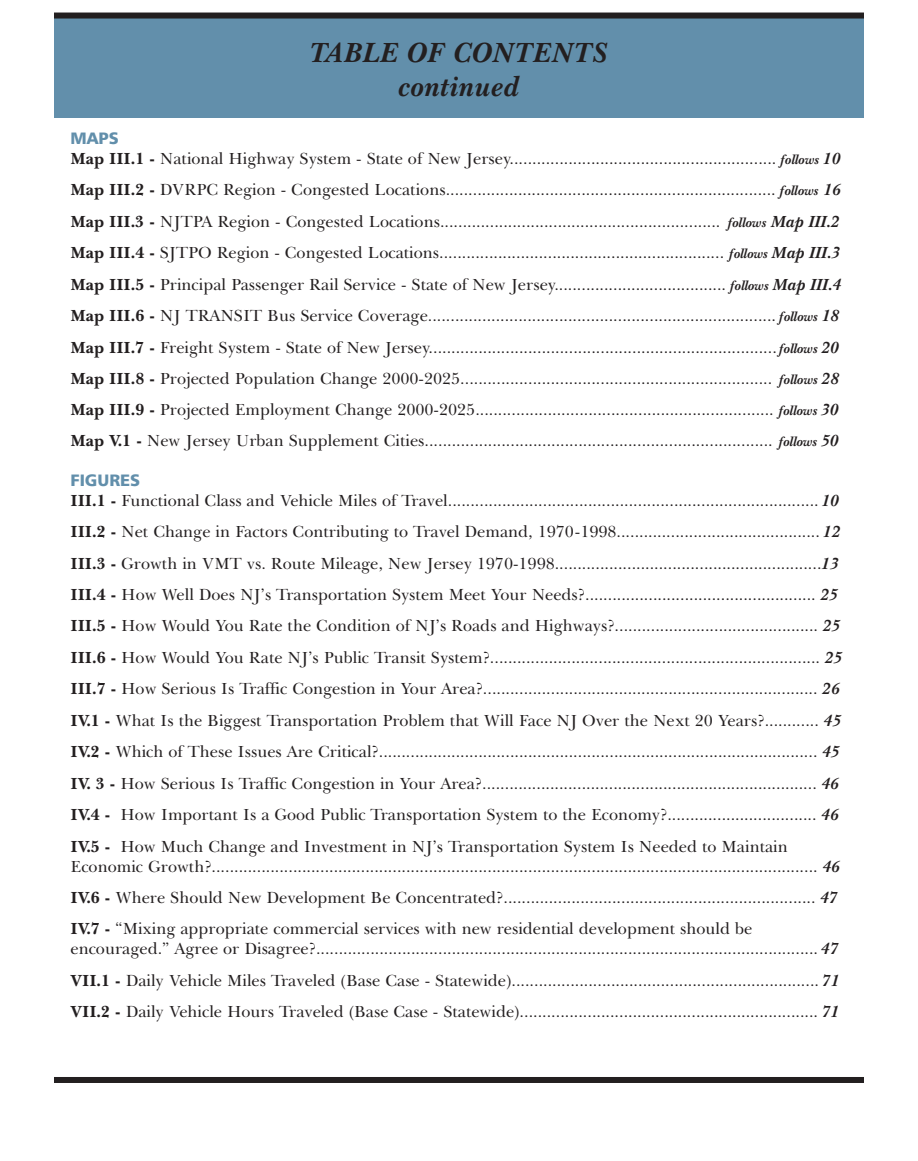
<style>
.page{position:relative;width:918px;height:1161px;background:#fff}
.page>*{position:absolute;margin:0;border:0;box-sizing:border-box;transform-origin:0 0}
.t1{font:italic 700 28.5px/34.2px "Baskerville BT";color:#231f20;text-align:center}
.t2{font:16.5px/31.5px "Baskerville BT";color:#231f20}
.t3{font:16.5px "Humanist 777 BT Black B";color:#628fab}
.s1{font-weight:700}
.s2{font-weight:700;font-style:italic;font-size:13.5px}
.s3{font-weight:700;font-style:italic}
</style>
<div class="page">
<div style="left:54px;top:1077px;width:810px;height:6px;background:#231f20"></div>
<div style="left:54px;top:13px;width:810px;height:104px;background:#628fab"></div>
<div style="left:54px;top:13px;width:810px;height:6px;background:#231f20"></div>
<h1 class="t1" style="left:310px;top:38px;width:300px">TABLE OF CONTENTS continued</h1>
<p class="t3" style="left:70px;top:133px;width:50px">MAPS</p>
<p class="t2" style="left:70px;top:145px;width:773px"><span class="s1">Map III.1 -</span> National Highway System - State of New Jersey........................................................... <span class="s2">follows</span> <span class="s3">10<br></span><span class="s1">Map III.2 -</span> DVRPC Region - Congested Locations......................................................................... <span class="s2">follows</span> <span class="s3">16<br></span><span class="s1">Map III.3 -</span> NJTPA Region - Congested Locations.............................................................. <span class="s2">follows</span> <span class="s3">Map III.2<br></span><span class="s1">Map III.4 -</span> SJTPO Region - Congested Locations............................................................... <span class="s2">follows</span> <span class="s3">Map III.3<br></span><span class="s1">Map III.5 -</span> Principal Passenger Rail Service - State of New Jersey...................................... <span class="s2">follows</span> <span class="s3">Map III.4<br></span><span class="s1">Map III.6 -</span> NJ TRANSIT Bus Service Coverage............................................................................. <span class="s2">follows</span> <span class="s3">18<br></span><span class="s1">Map III.7 -</span> Freight System - State of New Jersey.............................................................................<span class="s2">follows</span> <span class="s3">20<br></span><span class="s1">Map III.8 -</span> Projected Population Change 2000-2025..................................................................... <span class="s2">follows</span> <span class="s3">28<br></span><span class="s1">Map III.9 -</span> Projected Employment Change 2000-2025.................................................................. <span class="s2">follows</span> <span class="s3">30<br></span><span class="s1">Map V.1 -</span> New Jersey Urban Supplement Cities............................................................................. <span class="s2">follows</span> <span class="s3">50</span></p>
<p class="t3" style="left:70px;top:475px;width:71px">FIGURES</p>
<p class="t2" style="left:70px;top:487px;width:774px"><span class="s1">III.1 -</span> Functional Class and Vehicle Miles of Travel.................................................................................. <span class="s3">10<br></span><span class="s1">III.2 -</span> Net Change in Factors Contributing to Travel Demand, 1970-1998............................................. <span class="s3">12<br></span><span class="s1">III.3 -</span> Growth in VMT vs. Route Mileage, New Jersey 1970-1998...........................................................<span class="s3">13<br></span><span class="s1">III.4 -</span> How Well Does NJ’s Transportation System Meet Your Needs?................................................... <span class="s3">25<br></span><span class="s1">III.5 -</span> How Would You Rate the Condition of NJ’s Roads and Highways?............................................. <span class="s3">25<br></span><span class="s1">III.6 -</span> How Would You Rate NJ’s Public Transit System?......................................................................... <span class="s3">25<br></span><span class="s1">III.7 -</span> How Serious Is Traffic Congestion in Your Area?.......................................................................... <span class="s3">26<br></span><span class="s1">IV.1 -</span> What Is the Biggest Transportation Problem that Will Face NJ Over the Next 20 Years?............ <span class="s3">45<br></span><span class="s1">IV.2 -</span> Which of These Issues Are Critical?................................................................................................. <span class="s3">45<br></span><span class="s1">IV. 3 -</span> How Serious Is Traffic Congestion in Your Area?.......................................................................... <span class="s3">46<br></span><span class="s1">IV.4 -</span> How Important Is a Good Public Transportation System to the Economy?................................. <span class="s3">46<br></span><span class="s1">IV.5 -</span> How Much Change and Investment in NJ’s Transportation System Is Needed to Maintain</p>
<p class="t2" style="left:70px;top:853px;width:772px">Economic Growth?...................................................................................................................................... <span class="s3">46<br></span><span class="s1">IV.6 -</span> Where Should New Development Be Concentrated?..................................................................... <span class="s3">47<br></span><span class="s1">IV.7 -</span> “Mixing appropriate commercial services with new residential development should be</p>
<p class="t2" style="left:70px;top:936px;width:771px;text-align:justify">encouraged.” Agree or Disagree?............................................................................................................... <span class="s3">47<br></span><span class="s1">VII.1 -</span> Daily Vehicle Miles Traveled (Base Case - Statewide).................................................................... <span class="s3">71<br></span><span class="s1">VII.2 -</span> Daily Vehicle Hours Traveled (Base Case - Statewide).................................................................. <span class="s3">71</span></p>
</div>
